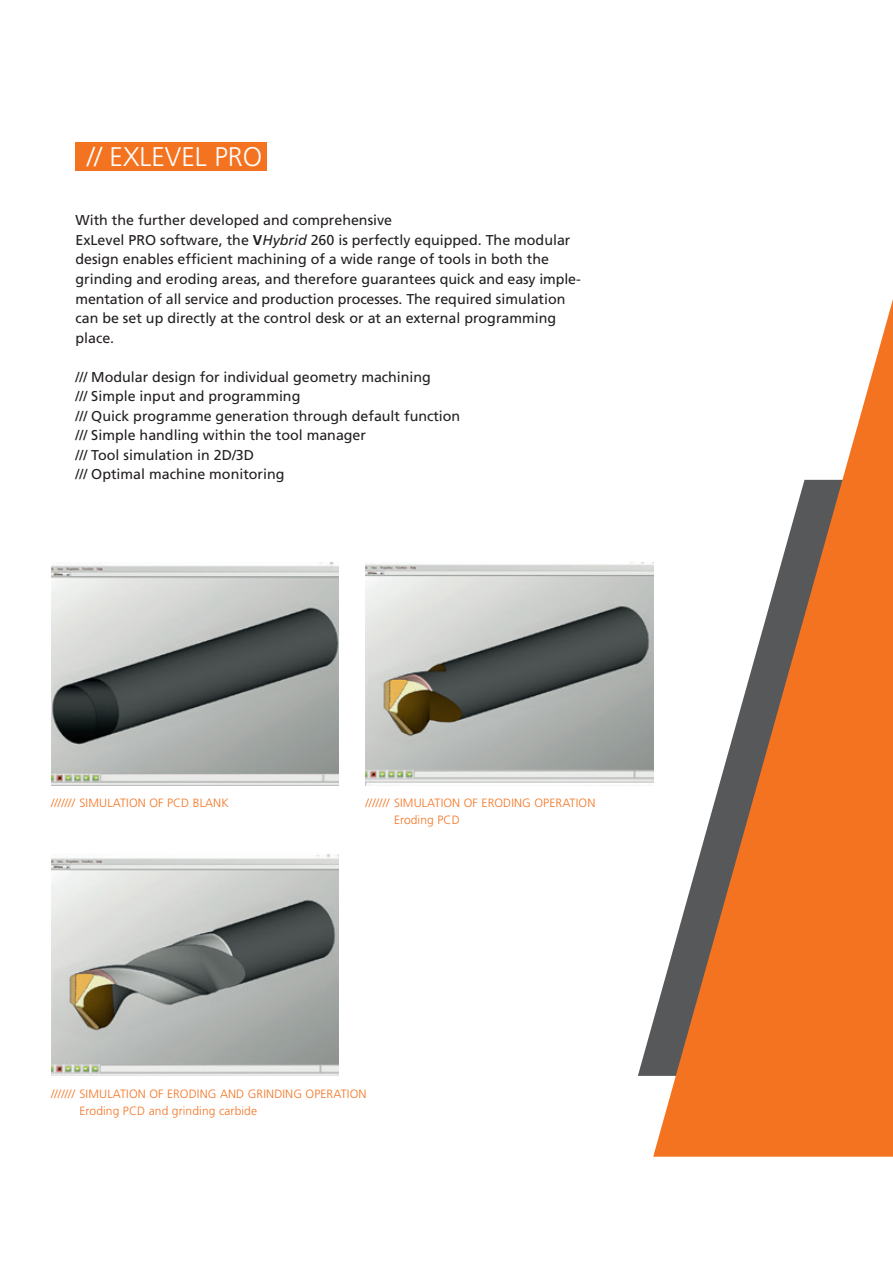
<style>
.page{position:relative;width:893px;height:1263px;background:#fff}
.page>*{position:absolute;margin:0;border:0;box-sizing:border-box;transform-origin:0 0}
.t1{font:300 27px "Frutiger";color:#fff}
.t2{font:14.25px/19.5px "Frutiger";color:#231f20}
.t3{font:300 12px "Frutiger";letter-spacing:.01em;color:#f47321}
.s1{font-weight:700}
.s2{font-style:italic}
</style>
<div class="page">
<svg style="left:653px;top:299px;width:240px;height:858px"></svg>
<img style="left:51px;top:563px;width:288px;height:222px">
<img style="left:51px;top:854px;width:288px;height:222px">
<img style="left:365px;top:563px;width:288px;height:222px">
<div style="left:75px;top:142px;width:192px;height:29px;background:#f47321"></div>
<p class="t1" style="left:87px;top:141px;width:177px">// EXLEVEL PRO</p>
<p class="t2" style="left:75px;top:211px;width:318px">With the further developed and comprehensive</p>
<p class="t2" style="left:75px;top:230px;width:507px">ExLevel PRO software, the <span class="s1">V</span><span class="s2">Hybrid</span> 260 is perfectly equipped. The modular design enables efficient machining of a wide range of tools in both the grinding and eroding areas, and therefore guarantees quick and easy imple&shy;mentation of all service and production processes. The required simulation can be set up directly at the control desk or at an external programming place.</p>
<p class="t2" style="left:75px;top:367px;width:357px">/// Modular design for individual geometry machining</p>
<p class="t2" style="left:75px;top:386px;width:226px">/// Simple input and programming</p>
<p class="t2" style="left:75px;top:406px;width:386px">/// Quick programme generation through default function</p>
<p class="t2" style="left:75px;top:425px;width:292px">/// Simple handling within the tool manager</p>
<p class="t2" style="left:75px;top:445px;width:180px">/// Tool simulation in 2D/3D</p>
<p class="t2" style="left:75px;top:464px;width:211px">/// Optimal machine monitoring</p>
<p class="t3" style="left:51px;top:796px;width:179px">/////// SIMULATION OF PCD BLANK</p>
<p class="t3" style="left:365px;top:796px;width:231px">/////// SIMULATION OF ERODING OPERATION</p>
<p class="t3" style="left:394px;top:813px;width:67px">Eroding PCD</p>
<p class="t3" style="left:51px;top:1087px;width:317px">/////// SIMULATION OF ERODING AND GRINDING OPERATION</p>
<p class="t3" style="left:80px;top:1104px;width:179px">Eroding PCD and grinding carbide</p>
</div>
